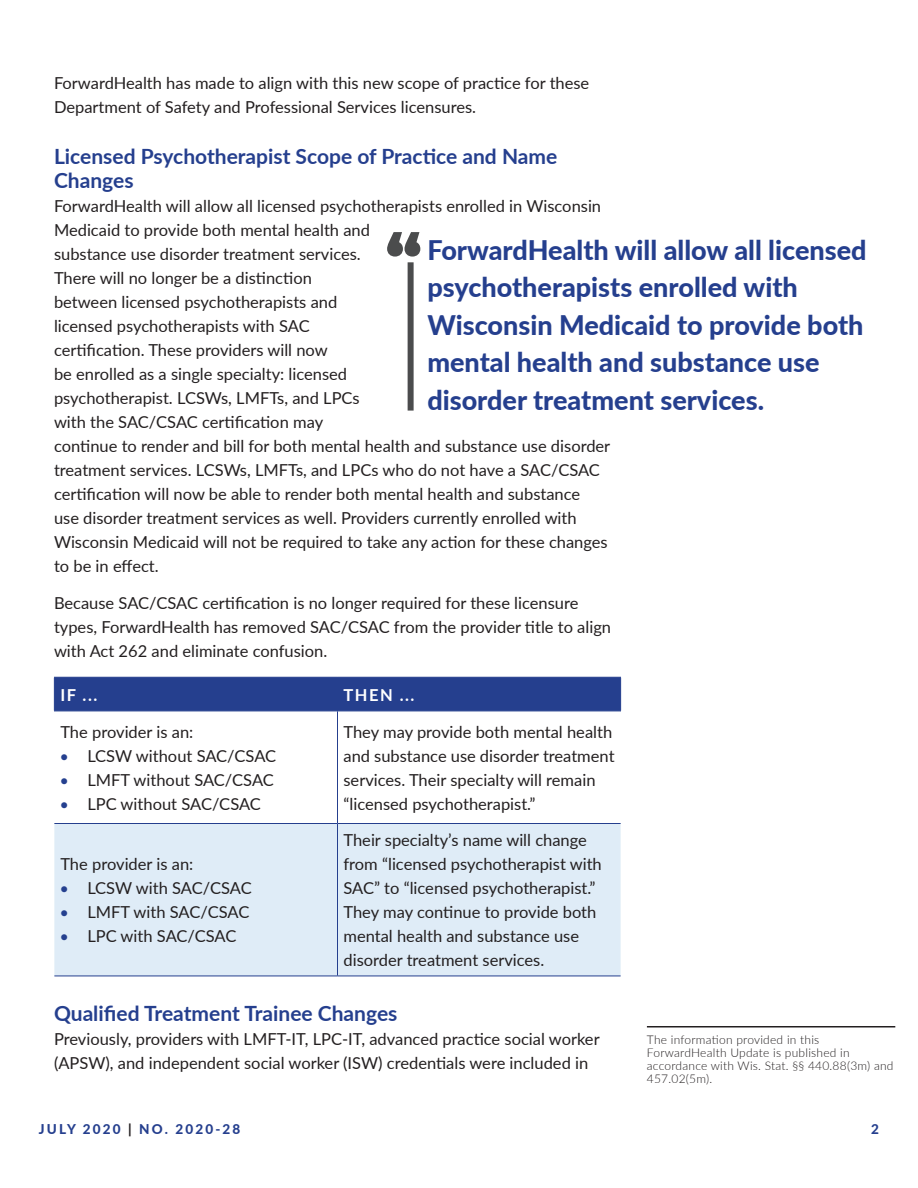
<style>
.page{position:relative;width:918px;height:1188px;background:#fff}
.page>*{position:absolute;margin:0;border:0;box-sizing:border-box;transform-origin:0 0}
.Body_Text_for_Update{font:800 27px/37.5px "Lato";color:#253f8e}
.Heading_1{font:700 21px/24px "Lato";color:#253f8e}
.Body_Text_for_Update-2{font:16.5px/24px "Lato";color:#231f20}
.Table_text{font:16.5px/24px "Lato";color:#231f20}
.Table_heading{font:700 16.5px "Lato";letter-spacing:.09em;color:#fff}
.t1{font:800 13.5px "Lato";letter-spacing:.16em;color:#253f8e}
.t2{font:300 12px/12.9px "Lato";letter-spacing:.02em;color:#231f20}
.s1{color:#25408f}
.s2{color:#231f20}
</style>
<div class="page">
<hr style="left:647px;top:1026px;width:248px;height:2px;background:#231f20">
<div style="left:55px;top:678px;width:565px;height:33px;background:#253f8e"></div>
<div style="left:54px;top:824px;width:567px;height:152px;background:#dfecf7"></div>
<hr style="left:54px;top:711px;width:284px;height:1px;background:#253f8e">
<hr style="left:338px;top:711px;width:283px;height:1px;background:#253f8e">
<hr style="left:337px;top:711px;width:1px;height:112px;background:#253f8e">
<hr style="left:54px;top:823px;width:284px;height:1px;background:#253f8e">
<hr style="left:338px;top:823px;width:283px;height:1px;background:#253f8e">
<hr style="left:337px;top:824px;width:1px;height:152px;background:#253f8e">
<hr style="left:54px;top:976px;width:284px;height:1px;background:#253f8e">
<hr style="left:338px;top:976px;width:283px;height:1px;background:#253f8e">
<hr style="left:54px;top:677px;width:284px;height:1px;background:#253f8e">
<hr style="left:54px;top:678px;width:1px;height:33px;background:#253f8e">
<hr style="left:338px;top:677px;width:283px;height:1px;background:#253f8e">
<hr style="left:337px;top:678px;width:1px;height:33px;background:#253f8e">
<hr style="left:620px;top:678px;width:1px;height:33px;background:#253f8e">
<div style="left:408px;top:262px;width:6px;height:149px;background:#4b4c4d"></div>
<svg style="left:387px;top:232px;width:33px;height:25px"></svg>
<p class="Body_Text_for_Update-2" style="left:54px;top:70px;width:537px">ForwardHealth has made to align with this new scope of practice for these<br>Department of Safety and Professional Services licensures.</p>
<p class="Heading_1" style="left:54px;top:143px;width:505px">Licensed Psychotherapist Scope of Practice and Name<br>Changes</p>
<p class="Body_Text_for_Update-2" style="left:54px;top:193px;width:558px">ForwardHealth will allow all licensed psychotherapists enrolled in Wisconsin Medicaid to provide both mental health and<br>substance use disorder treatment services.<br>There will no longer be a distinction<br>between licensed psychotherapists and<br>licensed psychotherapists with SAC<br>certification. These providers will now<br>be enrolled as a single specialty: licensed<br>psychotherapist. LCSWs, LMFTs, and LPCs<br>with the SAC/CSAC certification may<br>continue to render and bill for both mental health and substance use disorder treatment services. LCSWs, LMFTs, and LPCs who do not have a SAC/CSAC certification will now be able to render both mental health and substance<br>use disorder treatment services as well. Providers currently enrolled with Wisconsin Medicaid will not be required to take any action for these changes to be in effect.</p>
<p class="Body_Text_for_Update-2" style="left:54px;top:591px;width:559px">Because SAC/CSAC certification is no longer required for these licensure types, ForwardHealth has removed SAC/CSAC from the provider title to align with Act 262 and eliminate confusion.</p>
<p class="Table_heading" style="left:60px;top:683px;width:38px">IF ...</p>
<p class="Table_heading" style="left:344px;top:683px;width:72px">THEN ...</p>
<p class="Table_text" style="left:60px;top:719px;width:134px">The provider is an:</p>
<p class="Body_Text_for_Update-2" style="left:60px;top:743px;width:217px"><span class="s1">•</span> LCSW without SAC/CSAC</p>
<p class="Body_Text_for_Update-2" style="left:60px;top:767px;width:215px"><span class="s1">•</span> LMFT without SAC/CSAC</p>
<p class="Body_Text_for_Update-2" style="left:60px;top:791px;width:202px"><span class="s1">•</span> LPC without SAC/CSAC</p>
<p class="Body_Text_for_Update" style="left:427px;top:230px;width:441px">ForwardHealth will allow all licensed psychotherapists enrolled with Wisconsin Medicaid to provide both mental health and substance use disorder treatment services.</p>
<p class="Table_text" style="left:344px;top:719px;width:273px">They may provide both mental health and substance use disorder treatment services. Their specialty will remain “licensed psychotherapist.”</p>
<p class="Table_text" style="left:344px;top:828px;width:260px">Their specialty’s name will change from “licensed psychotherapist with SAC” to “licensed psychotherapist.” They may continue to provide both mental health and substance use disorder treatment services.</p>
<p class="Heading_1" style="left:54px;top:1001px;width:345px">Qualified Treatment Trainee Changes</p>
<p class="Body_Text_for_Update-2" style="left:54px;top:1027px;width:547px">Previously, providers with LMFT-IT, LPC-IT, advanced practice social worker (APSW), and independent social worker (ISW) credentials were included in</p>
<p class="Table_text" style="left:60px;top:852px;width:134px">The provider is an:</p>
<p class="Body_Text_for_Update-2" style="left:60px;top:876px;width:193px"><span class="s1">•</span> LCSW with SAC/CSAC</p>
<p class="Body_Text_for_Update-2" style="left:60px;top:900px;width:191px"><span class="s1">•</span> LMFT with SAC/CSAC</p>
<p class="Body_Text_for_Update-2" style="left:60px;top:924px;width:178px"><span class="s1">•</span> LPC with SAC/CSAC</p>
<p class="t2" style="left:647px;top:1033px;width:248px">The information provided in this<br>ForwardHealth Update is published in accordance with Wis. Stat. §§ 440.88(3m) and<br>457.02(5m).</p>
<p class="t1" style="left:39px;top:1119px;width:203px">JULY 2020 <span class="s2">|</span> NO. 2020-28</p>
<p class="t1" style="left:871px;top:1119px;width:9px">2</p>
</div>
